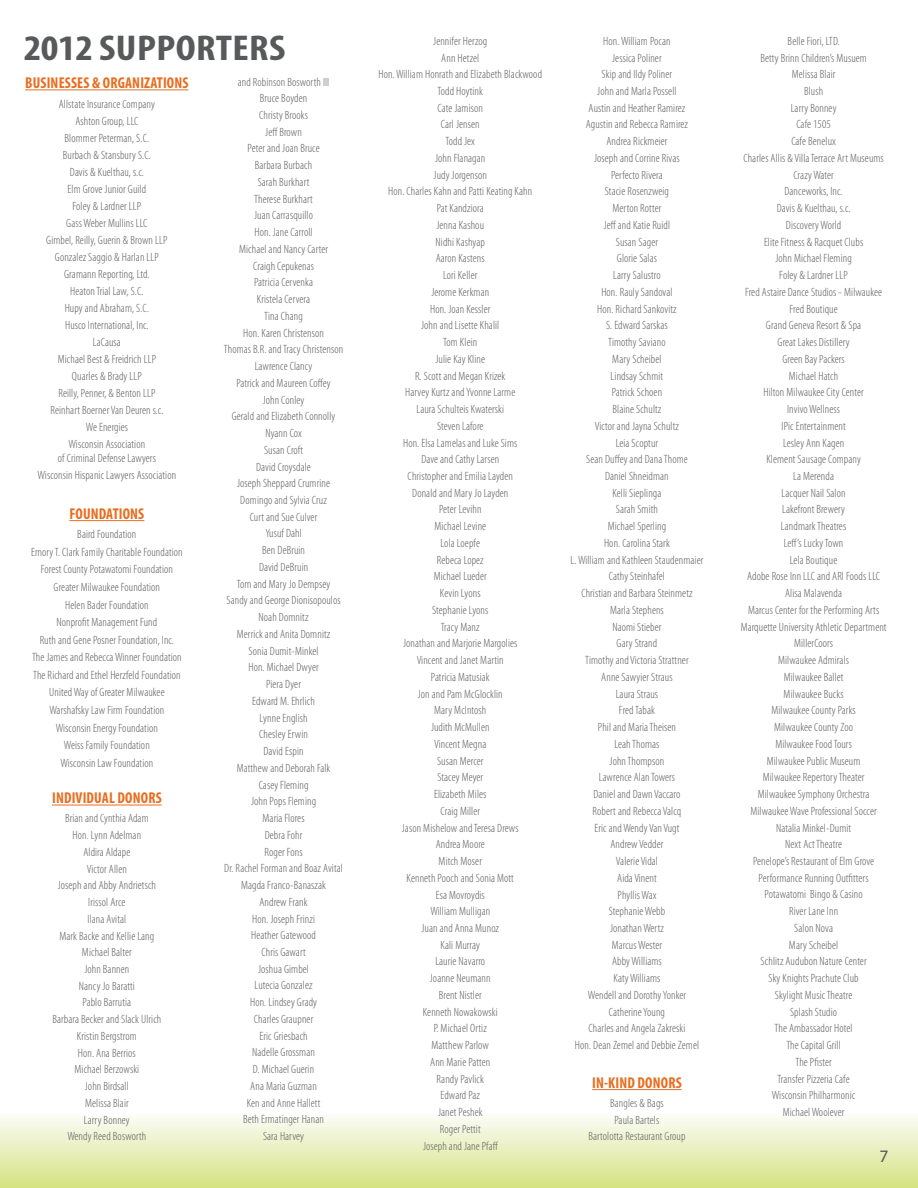
<style>
.page{position:relative;width:918px;height:1188px;background:#fff}
.page>*{position:absolute;margin:0;border:0;box-sizing:border-box;transform-origin:0 0}
.t1{font:700 condensed 36px "Myriad Pro";letter-spacing:.01em;color:#58595b;scale:1.15 1}
.t2{font:17.55px "Myriad Pro";color:#58595b}
.t3{font:700 condensed 15.75px "Myriad Pro";letter-spacing:.01em;color:#e86d1f}
.t4{font:300 condensed 12px/16.8px "Myriad Pro";letter-spacing:.01em;color:#58595b;text-align:center}
</style>
<div class="page">
<div style="left:0;top:1112px;width:918px;height:76px;background:linear-gradient(to bottom,#fcfdfc,#d6e383)"></div>
<hr style="left:25px;top:89px;width:164px;height:1px;background:#e86d1f">
<hr style="left:69px;top:520px;width:75px;height:1px;background:#e86d1f">
<hr style="left:52px;top:805px;width:110px;height:1px;background:#e86d1f">
<hr style="left:592px;top:1089px;width:90px;height:1px;background:#e86d1f">
<h1 class="t1" style="left:24px;top:25px;width:229px">2012 SUPPORTERS</h1>
<h3 class="t3" style="left:25px;top:73px;width:165px">BUSINESSES &amp; ORGANIZATIONS</h3>
<p class="t4" style="left:46px;top:95px;width:123px">Allstate Insurance Company<br>Ashton Group, LLC<br>Blommer Peterman, S.C.<br>Burbach &amp; Stansbury S.C.<br>Davis &amp; Kuelthau, s.c.<br>Elm Grove Junior Guild<br>Foley &amp; Lardner LLP<br>Gass Weber Mullins LLC<br>Gimbel, Reilly, Guerin &amp; Brown LLP<br>Gonzalez Saggio &amp; Harlan LLP<br>Gramann Reporting, Ltd.<br>Heaton Trial Law, S.C.<br>Hupy and Abraham, S.C.<br>Husco International, Inc.<br>LaCausa<br>Michael Best &amp; Freidrich LLP<br>Quarles &amp; Brady LLP<br>Reilly, Penner, &amp; Benton LLP<br>Reinhart Boerner Van Deuren s.c.<br>We Energies<br>Wisconsin Association</p>
<p class="t4" style="left:38px;top:450px;width:140px">of Criminal Defense Lawyers<br>Wisconsin Hispanic Lawyers Association</p>
<h3 class="t3" style="left:69px;top:504px;width:76px">FOUNDATIONS</h3>
<p class="t4" style="left:31px;top:525px;width:153px;line-height:17.5px">Baird Foundation<br>Emory T. Clark Family Charitable Foundation<br>Forest County Potawatomi Foundation<br>Greater Milwaukee Foundation<br>Helen Bader Foundation<br>Nonprofit Management Fund<br>Ruth and Gene Posner Foundation, Inc.<br>The James and Rebecca Winner Foundation<br>The Richard and Ethel Herzfeld Foundation<br>United Way of Greater Milwaukee<br>Warshafsky Law Firm Foundation<br>Wisconsin Energy Foundation<br>Weiss Family Foundation<br>Wisconsin Law Foundation</p>
<h3 class="t3" style="left:52px;top:788px;width:111px">INDIVIDUAL DONORS</h3>
<p class="t4" style="left:52px;top:810px;width:111px">Brian and Cynthia Adam<br>Hon. Lynn Adelman<br>Aldira Aldape<br>Victor Allen<br>Joseph and Abby Andrietsch<br>Irissol Arce<br>Ilana Avital<br>Mark Backe and Kellie Lang<br>Michael Balter<br>John Bannen<br>Nancy Jo Baratti<br>Pablo Barrutia<br>Barbara Becker and Slack Ulrich<br>Kristin Bergstrom<br>Hon. Ana Berrios<br>Michael Berzowski<br>John Birdsall<br>Melissa Blair<br>Larry Bonney<br>Wendy Reed Bosworth</p>
<p class="t4" style="left:224px;top:73px;width:121px">and Robinson Bosworth III<br>Bruce Boyden<br>Christy Brooks<br>Jeff Brown<br>Peter and Joan Bruce<br>Barbara Burbach<br>Sarah Burkhart<br>Therese Burkhart<br>Juan Carrasquillo<br>Hon. Jane Carroll<br>Michael and Nancy Carter<br>Craigh Cepukenas<br>Patricia Cervenka<br>Kristela Cervera<br>Tina Chang<br>Hon. Karen Christenson<br>Thomas B.R. and Tracy Christenson<br>Lawrence Clancy<br>Patrick and Maureen Coffey<br>John Conley<br>Gerald and Elizabeth Connolly<br>Nyann Cox<br>Susan Croft<br>David Croysdale<br>Joseph Sheppard Crumrine<br>Domingo and Sylvia Cruz<br>Curt and Sue Culver<br>Yusuf Dahl<br>Ben DeBruin<br>David DeBruin<br>Tom and Mary Jo Dempsey<br>Sandy and George Dionisopoulos<br>Noah Domnitz<br>Merrick and Anita Domnitz<br>Sonia Dumit-Minkel<br>Hon. Michael Dwyer<br>Piera Dyer<br>Edward M. Ehrlich<br>Lynne English<br>Chesley Erwin<br>David Espin<br>Matthew and Deborah Falk<br>Casey Fleming<br>John Pops Fleming<br>Maria Flores<br>Debra Fohr<br>Roger Fons<br>Dr. Rachel Forman and Boaz Avital<br>Magda Franco-Banaszak<br>Andrew Frank<br>Hon. Joseph Frinzi<br>Heather Gatewood<br>Chris Gawart<br>Joshua Gimbel<br>Lutecia Gonzalez<br>Hon. Lindsey Grady<br>Charles Graupner<br>Eric Griesbach<br>Nadelle Grossman<br>D. Michael Guerin<br>Ana Maria Guzman<br>Ken and Anne Hallett<br>Beth Ermatinger Hanan<br>Sara Harvey</p>
<p class="t4" style="left:378px;top:32px;width:165px">Jennifer Herzog<br>Ann Hetzel<br>Hon. William Honrath and Elizabeth Blackwood<br>Todd Hoytink<br>Cate Jamison<br>Carl Jensen<br>Todd Jex<br>John Flanagan<br>Judy Jorgenson<br>Hon. Charles Kahn and Patti Keating Kahn<br>Pat Kandziora<br>Jenna Kashou<br>Nidhi Kashyap<br>Aaron Kastens<br>Lori Keller<br>Jerome Kerkman<br>Hon. Joan Kessler<br>John and Lisette Khalil<br>Tom Klein<br>Julie Kay Kline<br>R. Scott and Megan Krizek<br>Harvey Kurtz and Yvonne Larme<br>Laura Schulteis Kwaterski<br>Steven Lafore<br>Hon. Elsa Lamelas and Luke Sims<br>Dave and Cathy Larsen<br>Christopher and Emilia Layden<br>Donald and Mary Jo Layden<br>Peter Levihn<br>Michael Levine<br>Lola Loepfe<br>Rebeca Lopez<br>Michael Lueder<br>Kevin Lyons<br>Stephanie Lyons<br>Tracy Manz<br>Jonathan and Marjorie Margolies<br>Vincent and Janet Martin<br>Patricia Matusiak<br>Jon and Pam McGlocklin<br>Mary McIntosh<br>Judith McMullen<br>Vincent Megna<br>Susan Mercer<br>Stacey Meyer<br>Elizabeth Miles<br>Craig Miller<br>Jason Mishelow and Teresa Drews<br>Andrea Moore<br>Mitch Moser<br>Kenneth Pooch and Sonia Mott<br>Esa Movroydis<br>William Mulligan<br>Juan and Anna Munoz<br>Kali Murray<br>Laurie Navarro<br>Joanne Neumann<br>Brent Nistler<br>Kenneth Nowakowski<br>P. Michael Ortiz<br>Matthew Parlow<br>Ann Marie Patten<br>Randy Pavlick<br>Edward Paz<br>Janet Peshek<br>Roger Pettit<br>Joseph and Jane Pfaff</p>
<p class="t4" style="left:571px;top:32px;width:134px">Hon. William Pocan<br>Jessica Poliner<br>Skip and Ildy Poliner<br>John and Marla Possell<br>Austin and Heather Ramirez<br>Agustin and Rebecca Ramirez<br>Andrea Rickmeier<br>Joseph and Corrine Rivas<br>Perfecto Rivera<br>Stacie Rosenzweig<br>Merton Rotter<br>Jeff and Katie Ruidl<br>Susan Sager<br>Glorie Salas<br>Larry Salustro<br>Hon. Rauly Sandoval<br>Hon. Richard Sankovitz<br>S. Edward Sarskas<br>Timothy Saviano<br>Mary Scheibel<br>Lindsay Schmit<br>Patrick Schoen<br>Blaine Schultz<br>Victor and Jayna Schultz<br>Leia Scoptur<br>Sean Duffey and Dana Thome<br>Daniel Shneidman<br>Kelli Sieplinga<br>Sarah Smith<br>Michael Sperling<br>Hon. Carolina Stark<br>L. William and Kathleen Staudenmaier<br>Cathy Steinhafel<br>Christian and Barbara Steinmetz<br>Marla Stephens<br>Naomi Stieber<br>Gary Strand<br>Timothy and Victoria Strattner<br>Anne Sawyier Straus<br>Laura Straus<br>Fred Tabak<br>Phil and Maria Theisen<br>Leah Thomas<br>John Thompson<br>Lawrence Alan Towers<br>Daniel and Dawn Vaccaro<br>Robert and Rebecca Valcq<br>Eric and Wendy Van Vugt<br>Andrew Vedder<br>Valerie Vidal<br>Aida Vinent<br>Phyllis Wax<br>Stephanie Webb<br>Jonathan Wertz<br>Marcus Wester<br>Abby Williams<br>Katy Williams<br>Wendell and Dorothy Yonker<br>Catherine Young<br>Charles and Angela Zakreski<br>Hon. Dean Zemel and Debbie Zemel</p>
<h3 class="t3" style="left:592px;top:1073px;width:91px">IN-KIND DONORS</h3>
<p class="t4" style="left:588px;top:1095px;width:99px">Bangles &amp; Bags<br>Paula Bartels<br>Bartolotta Restaurant Group</p>
<p class="t4" style="left:741px;top:32px;width:147px">Belle Fiori, LTD.<br>Betty Brinn Children’s Musuem<br>Melissa Blair<br>Blush<br>Larry Bonney<br>Cafe 1505<br>Cafe Benelux<br>Charles Allis &amp; Villa Terrace Art Museums<br>Crazy Water<br>Danceworks, Inc.<br>Davis &amp; Kuelthau, s.c.<br>Discovery World<br>Elite Fitness &amp; Racquet Clubs<br>John Michael Fleming<br>Foley &amp; Lardner LLP<br>Fred Astaire Dance Studios - Milwaukee<br>Fred Boutique<br>Grand Geneva Resort &amp; Spa<br>Great Lakes Distillery<br>Green Bay Packers<br>Michael Hatch<br>Hilton Milwaukee City Center<br>Invivo Wellness<br>IPic Entertainment<br>Lesley Ann Kagen<br>Klement Sausage Company<br>La Merenda<br>Lacquer Nail Salon<br>Lakefront Brewery<br>Landmark Theatres<br>Leff’s Lucky Town<br>Lela Boutique<br>Adobe Rose Inn LLC and ARI Foods LLC<br>Alisa Malavenda<br>Marcus Center for the Performing Arts<br>Marquette University Athletic Department<br>MillerCoors<br>Milwaukee Admirals<br>Milwaukee Ballet<br>Milwaukee Bucks<br>Milwaukee County Parks<br>Milwaukee County Zoo<br>Milwaukee Food Tours<br>Milwaukee Public Museum<br>Milwaukee Repertory Theater<br>Milwaukee Symphony Orchestra<br>Milwaukee Wave Professional Soccer<br>Natalia Minkel-Dumit<br>Next Act Theatre<br>Penelope’s Restaurant of Elm Grove<br>Performance Running Outfitters<br>Potawatomi Bingo &amp; Casino<br>River Lane Inn<br>Salon Nova<br>Mary Scheibel<br>Schlitz Audubon Nature Center<br>Sky Knights Prachute Club<br>Skylight Music Theatre<br>Splash Studio<br>The Ambassador Hotel<br>The Capital Grill<br>The Pfister<br>Transfer Pizzeria Cafe<br>Wisconsin Philharmonic<br>Michael Woolever</p>
<h2 class="t2" style="left:879px;top:1145px;width:11px">7</h2>
</div>
